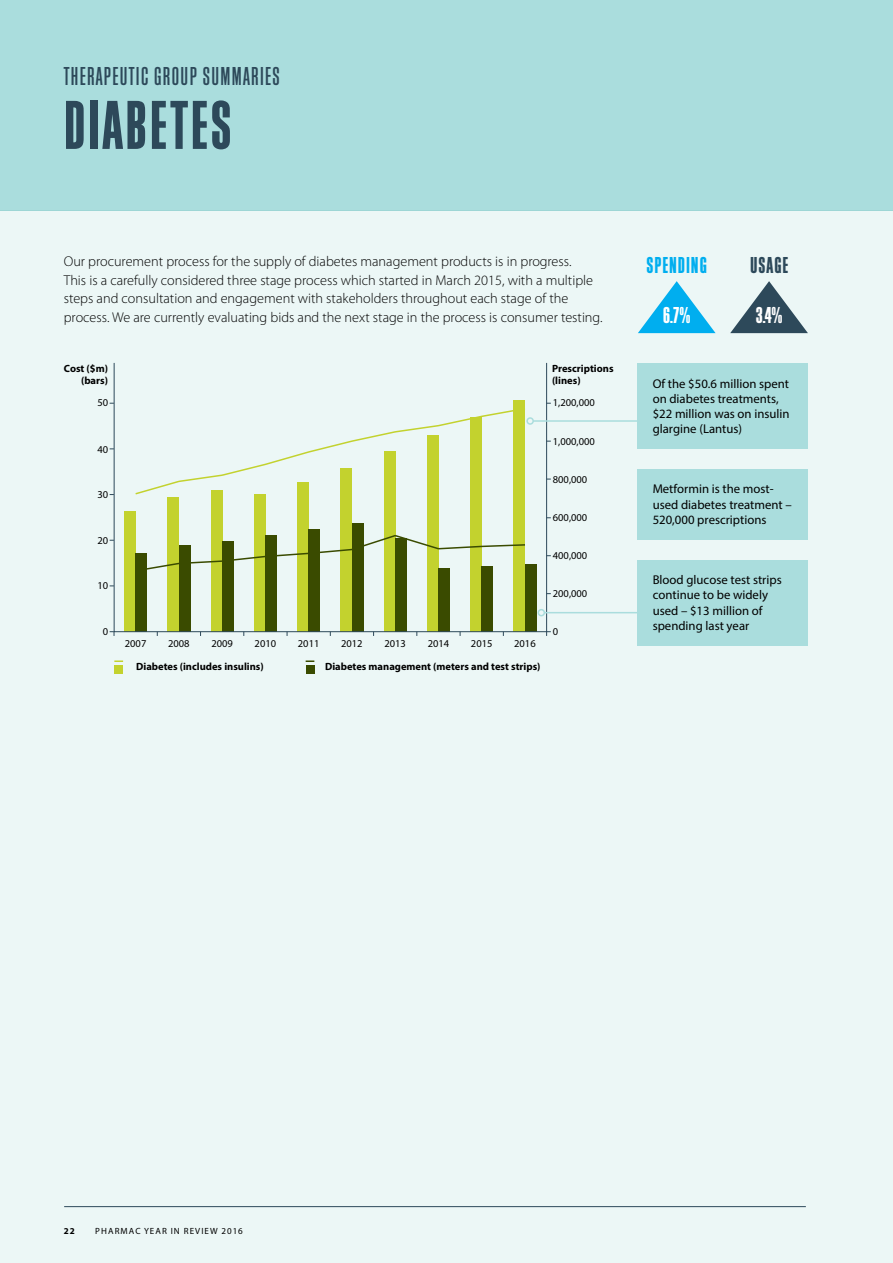
<style>
.page{position:relative;width:893px;height:1263px;background:#fff}
.page>*{position:absolute;margin:0;border:0;box-sizing:border-box;transform-origin:0 0}
.t1{font:72px "Block Gothic Bold Extra Cond";letter-spacing:.04em;color:#2d495a}
.t2{font:27px "Block Gothic Medium Extra Cond";letter-spacing:.05em;color:#2d495a}
.t3{font:24px "Block Gothic Bold Extra Cond";letter-spacing:.04em;color:#00aeef}
.t4{font:24px "Block Gothic Bold Extra Cond";color:#fff}
.t5{font:24px "Block Gothic Bold Extra Cond";letter-spacing:.04em;color:#2d495a}
.t6{font:300 14.25px/18.8px "Myriad Pro";color:#000}
.t7{font:12.75px/15.3px "Myriad Pro";color:#000}
.t8{font:700 10.5px/12.6px "Myriad Pro";color:#000}
.t9{font:10.5px "Myriad Pro";color:#000}
.t10{font:9px "Myriad Pro";letter-spacing:.12em;color:#000}
.t11{font:700 9px "Myriad Pro";color:#000}
</style>
<div class="page">
<div style="left:0;top:0;width:893px;height:210px;background:#add"></div>
<div style="left:0;top:210px;width:892px;height:1053px;background:#ecf7f6"></div>
<hr style="left:892px;top:210px;width:1px;height:1053px;background:#ecf7f6">
<svg style="left:638px;top:281px;width:78px;height:52px"></svg>
<svg style="left:730px;top:281px;width:78px;height:52px"></svg>
<div style="left:114px;top:665px;width:9px;height:9px;background:#c3d22e"></div>
<svg style="left:114px;top:660px;width:9px;height:2px"></svg>
<div style="left:306px;top:665px;width:8px;height:9px;background:#3a4b00"></div>
<svg style="left:306px;top:660px;width:8px;height:2px"></svg>
<div style="left:124px;top:511px;width:12px;height:121px;background:#c3d22e"></div>
<div style="left:168px;top:497px;width:11px;height:135px;background:#c3d22e"></div>
<div style="left:211px;top:490px;width:11px;height:142px;background:#c3d22e"></div>
<div style="left:254px;top:494px;width:11px;height:138px;background:#c3d22e"></div>
<div style="left:297px;top:482px;width:12px;height:150px;background:#c3d22e"></div>
<div style="left:341px;top:468px;width:11px;height:164px;background:#c3d22e"></div>
<div style="left:384px;top:451px;width:11px;height:181px;background:#c3d22e"></div>
<div style="left:427px;top:435px;width:11px;height:197px;background:#c3d22e"></div>
<div style="left:470px;top:417px;width:12px;height:215px;background:#c3d22e"></div>
<div style="left:514px;top:400px;width:11px;height:232px;background:#c3d22e"></div>
<div style="left:136px;top:553px;width:11px;height:79px;background:#3a4b00"></div>
<div style="left:179px;top:545px;width:11px;height:87px;background:#3a4b00"></div>
<div style="left:222px;top:541px;width:11px;height:91px;background:#3a4b00"></div>
<div style="left:265px;top:535px;width:12px;height:97px;background:#3a4b00"></div>
<div style="left:309px;top:529px;width:11px;height:103px;background:#3a4b00"></div>
<div style="left:352px;top:523px;width:11px;height:109px;background:#3a4b00"></div>
<div style="left:395px;top:538px;width:11px;height:94px;background:#3a4b00"></div>
<div style="left:438px;top:569px;width:12px;height:63px;background:#3a4b00"></div>
<div style="left:482px;top:566px;width:11px;height:66px;background:#3a4b00"></div>
<div style="left:525px;top:564px;width:11px;height:68px;background:#3a4b00"></div>
<svg style="left:135px;top:407px;width:379px;height:89px"></svg>
<svg style="left:135px;top:534px;width:390px;height:38px"></svg>
<div style="left:114px;top:363px;width:433px;height:269px;border:1px solid #2d495a"></div>
<svg style="left:110px;top:631px;width:5px;height:5px"></svg>
<svg style="left:546px;top:631px;width:5px;height:5px"></svg>
<hr style="left:533px;top:420px;width:123px;height:2px;background:#add">
<div style="left:526px;top:417px;width:8px;height:8px;border:2px solid #add;border-radius:50%"></div>
<div style="left:638px;top:364px;width:170px;height:85px;background:#add"></div>
<div style="left:638px;top:470px;width:170px;height:70px;background:#add"></div>
<hr style="left:544px;top:612px;width:116px;height:1px;background:#add">
<div style="left:538px;top:609px;width:7px;height:7px;border:2px solid #add;border-radius:50%"></div>
<div style="left:638px;top:560px;width:170px;height:86px;background:#add"></div>
<hr style="left:64px;top:1206px;width:742px;height:1px;background:#2d495a">
<h2 class="t2" style="left:64px;top:58px;width:217px">THERAPEUTIC GROUP SUMMARIES</h2>
<h1 class="t1" style="left:64px;top:76px;width:169px">DIABETES</h1>
<p class="t6" style="left:64px;top:252px;width:540px">Our procurement process for the supply of diabetes management products is in progress.<br>This is a carefully considered three stage process which started in March 2015, with a multiple steps and consultation and engagement with stakeholders throughout each stage of the process. We are currently evaluating bids and the next stage in the process is consumer testing.</p>
<p class="t8" style="left:64px;top:361px;width:46px;text-align:right">Cost ($m) (bars)</p>
<p class="t9" style="left:97px;top:396px;width:12px">50</p>
<p class="t9" style="left:97px;top:443px;width:12px">40</p>
<p class="t9" style="left:97px;top:488px;width:12px">30</p>
<p class="t9" style="left:97px;top:534px;width:12px">20</p>
<p class="t9" style="left:97px;top:579px;width:12px">10</p>
<p class="t8" style="left:552px;top:362px;width:63px">Prescriptions (lines)</p>
<p class="t9" style="left:553px;top:396px;width:44px">1,200,000</p>
<p class="t9" style="left:553px;top:434px;width:44px">1,000,000</p>
<p class="t9" style="left:553px;top:473px;width:36px">800,000</p>
<p class="t9" style="left:553px;top:511px;width:36px">600,000</p>
<p class="t9" style="left:553px;top:549px;width:36px">400,000</p>
<p class="t9" style="left:553px;top:587px;width:36px">200,000</p>
<p class="t9" style="left:103px;top:624px;width:7px">0</p>
<p class="t9" style="left:553px;top:624px;width:7px">0</p>
<p class="t9" style="left:125px;top:637px;width:23px">2007</p>
<p class="t9" style="left:168px;top:637px;width:23px">2008</p>
<p class="t9" style="left:211px;top:637px;width:23px">2009</p>
<p class="t9" style="left:255px;top:637px;width:23px">2010</p>
<p class="t9" style="left:298px;top:637px;width:23px">2011</p>
<p class="t9" style="left:341px;top:637px;width:23px">2012</p>
<p class="t9" style="left:384px;top:637px;width:23px">2013</p>
<p class="t9" style="left:428px;top:637px;width:23px">2014</p>
<p class="t9" style="left:471px;top:637px;width:23px">2015</p>
<p class="t9" style="left:514px;top:637px;width:23px">2016</p>
<p class="t8" style="left:136px;top:660px;width:129px">Diabetes (includes insulins)</p>
<p class="t8" style="left:325px;top:660px;width:217px">Diabetes management (meters and test strips)</p>
<h3 class="t3" style="left:647px;top:249px;width:62px">SPENDING</h3>
<h3 class="t4" style="left:663px;top:299px;width:29px">6.7%</h3>
<h3 class="t5" style="left:750px;top:249px;width:40px">USAGE</h3>
<h3 class="t4" style="left:756px;top:299px;width:28px">3.4%</h3>
<p class="t7" style="left:653px;top:375px;width:138px">Of the $50.6 million spent on diabetes treatments, $22 million was on insulin glargine (Lantus)</p>
<p class="t7" style="left:653px;top:481px;width:141px">Metformin is the most&shy;used diabetes treatment –<br>520,000 prescriptions</p>
<p class="t7" style="left:653px;top:572px;width:131px">Blood glucose test strips continue to be widely used – $13 million of spending last year</p>
<p class="t11" style="left:64px;top:1225px;width:12px">22</p>
<p class="t10" style="left:95px;top:1226px;width:149px">PHARMAC YEAR IN REVIEW 2016</p>
</div>
